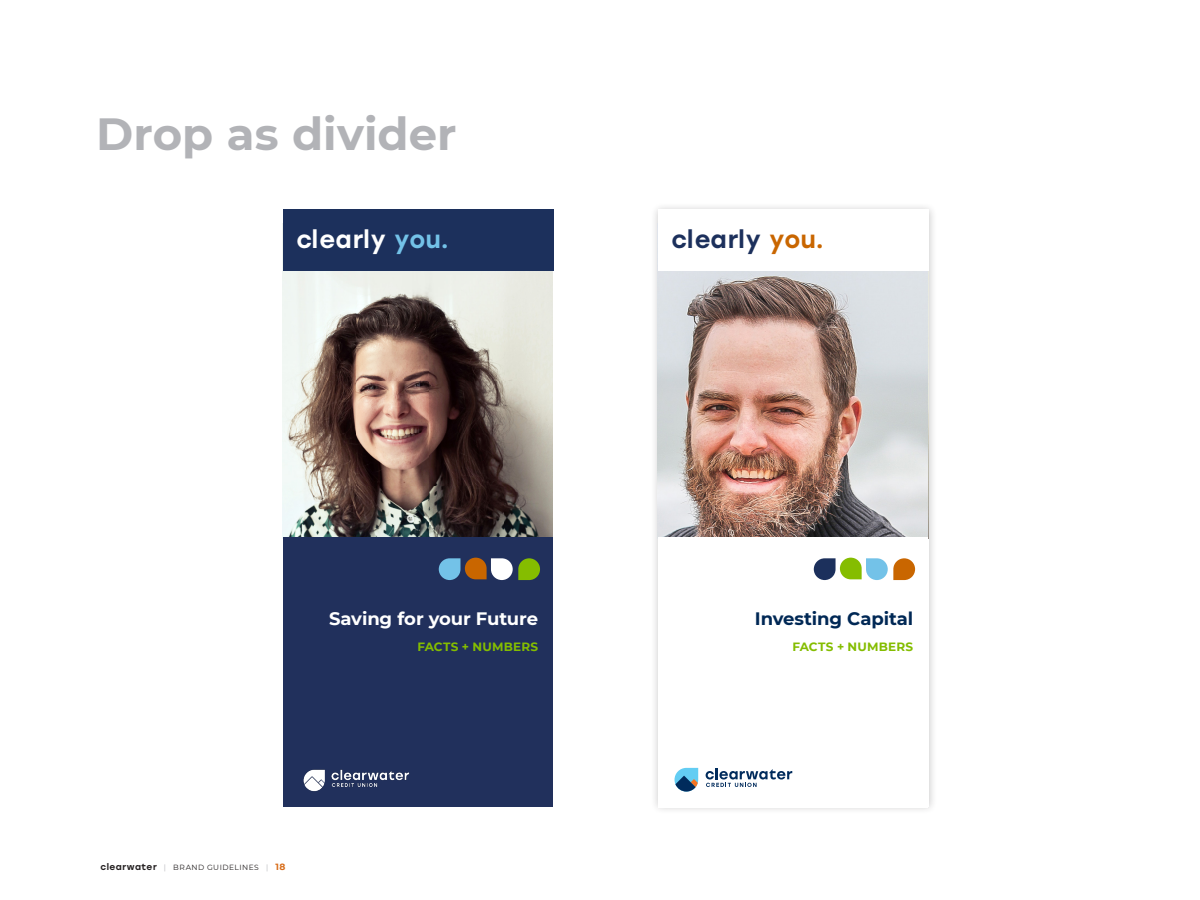
<style>
.page{position:relative;width:1200px;height:900px;background:#fff}
.page>*{position:absolute;margin:0;border:0;box-sizing:border-box;transform-origin:0 0}
.t1{font:700 45px "Montserrat";color:#b2b3b7}
.t2{font:500 24.3px "Stolzl";letter-spacing:.005em;color:#fff}
.t3{font:500 24.3px "Stolzl";letter-spacing:.005em;color:#1c305c}
.Body_text_large{font:700 18px "Montserrat";letter-spacing:-.01em;color:#fff}
.Body_text_large-2{font:700 18px "Montserrat";letter-spacing:-.01em;color:#002855}
.Body_text_large-3{font:700 12px "Montserrat";letter-spacing:.015em;color:#84bd00}
.t4{font:7.5px "Montserrat";letter-spacing:.06em;color:#231f20}
.s1{color:#73c2e8}
.s2{color:#c96600}
.s3{font-family:"Stolzl";font-weight:500;font-size:9px}
.s4{color:#b2b3b7}
.s5{font-weight:700;font-size:9px;color:#d86d1a}
</style>
<div class="page">
<div style="left:650px;top:202px;width:287px;height:613px;background:#231f20;opacity:.25"></div>
<img style="left:658px;top:271px;width:271px;height:268px">
<img style="left:283px;top:271px;width:270px;height:266px">
<img style="left:658px;top:271px;width:221px;height:216px">
<img style="left:879px;top:271px;width:49px;height:189px">
<div style="left:283px;top:537px;width:270px;height:270px;background:#21305c"></div>
<div style="left:658px;top:537px;width:270px;height:270px;background:#fff"></div>
<svg style="left:439px;top:558px;width:101px;height:22px"></svg>
<svg style="left:814px;top:558px;width:101px;height:22px"></svg>
<div style="left:283px;top:209px;width:271px;height:62px;background:#1c305c"></div>
<div style="left:658px;top:209px;width:271px;height:62px;background:#fff"></div>
<img style="left:303px;top:769px;width:107px;height:23px">
<svg style="left:706px;top:768px;width:86px;height:19px"></svg>
<svg style="left:675px;top:768px;width:23px;height:24px"></svg>
<h2 class="t1" style="left:96px;top:101px;width:362px">Drop as divider</h2>
<h2 class="t2" style="left:296px;top:222px;width:154px">clearly <span class="s1">you.</span></h2>
<h2 class="t3" style="left:671px;top:222px;width:154px">clearly <span class="s2">you.</span></h2>
<p class="Body_text_large" style="left:329px;top:605px;width:210px">Saving for your Future</p>
<p class="Body_text_large-3" style="left:417px;top:638px;width:122px">FACTS + NUMBERS</p>
<p class="t4" style="left:100px;top:862px;width:186px"><span class="s3">clearwater</span> <span class="s4">|</span> BRAND GUIDELINES <span class="s4">|</span> <span class="s5">18</span></p>
<p class="Body_text_large-2" style="left:755px;top:605px;width:160px">Investing Capital</p>
<p class="Body_text_large-3" style="left:792px;top:638px;width:122px">FACTS + NUMBERS</p>
</div>
